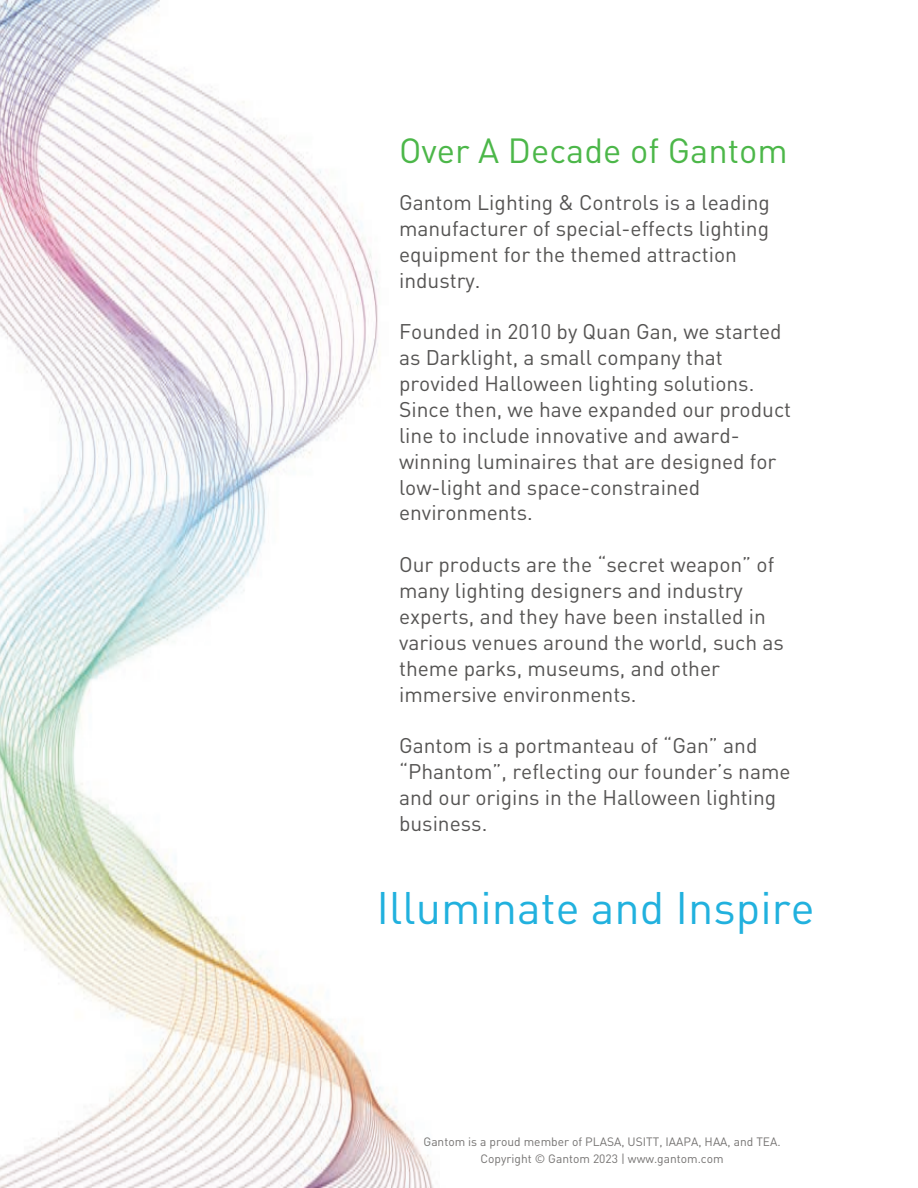
<style>
.page{position:relative;width:918px;height:1188px;background:#fff}
.page>*{position:absolute;margin:0;border:0;box-sizing:border-box;transform-origin:0 0}
.t1{font:45px "DIN";color:#21b1de}
.t2{font:34.5px "DIN";color:#4cb749}
.t3{font:21px/25.8px "DIN";color:#555453}
.t4{font:12px/16.8px "DIN";color:#757372;text-align:center}
</style>
<div class="page">
<img style="left:0;top:0;width:434px;height:1188px">
<h2 class="t2" style="left:399px;top:129px;width:390px">Over A Decade of Gantom</h2>
<p class="t3" style="left:399px;top:189px;width:372px">Gantom Lighting &amp; Controls is a leading manufacturer of special-effects lighting equipment for the themed attraction industry.</p>
<p class="t3" style="left:399px;top:318px;width:394px">Founded in 2010 by Quan Gan, we started as Darklight, a small company that provided Halloween lighting solutions.<br>Since then, we have expanded our product line to include innovative and award&shy;winning luminaires that are designed for low-light and space-constrained environments.</p>
<p class="t3" style="left:399px;top:551px;width:386px">Our products are the “secret weapon” of many lighting designers and industry experts, and they have been installed in various venues around the world, such as theme parks, museums, and other immersive environments.</p>
<p class="t3" style="left:399px;top:732px;width:393px">Gantom is a portmanteau of “Gan” and “Phantom”, reflecting our founder’s name and our origins in the Halloween lighting business.</p>
<h1 class="t1" style="left:376px;top:880px;width:440px">Illuminate and Inspire</h1>
<p class="t4" style="left:424px;top:1133px;width:359px">Gantom is a proud member of PLASA, USITT, IAAPA, HAA, and TEA.<br>Copyright © Gantom 2023 | www.gantom.com</p>
</div>
